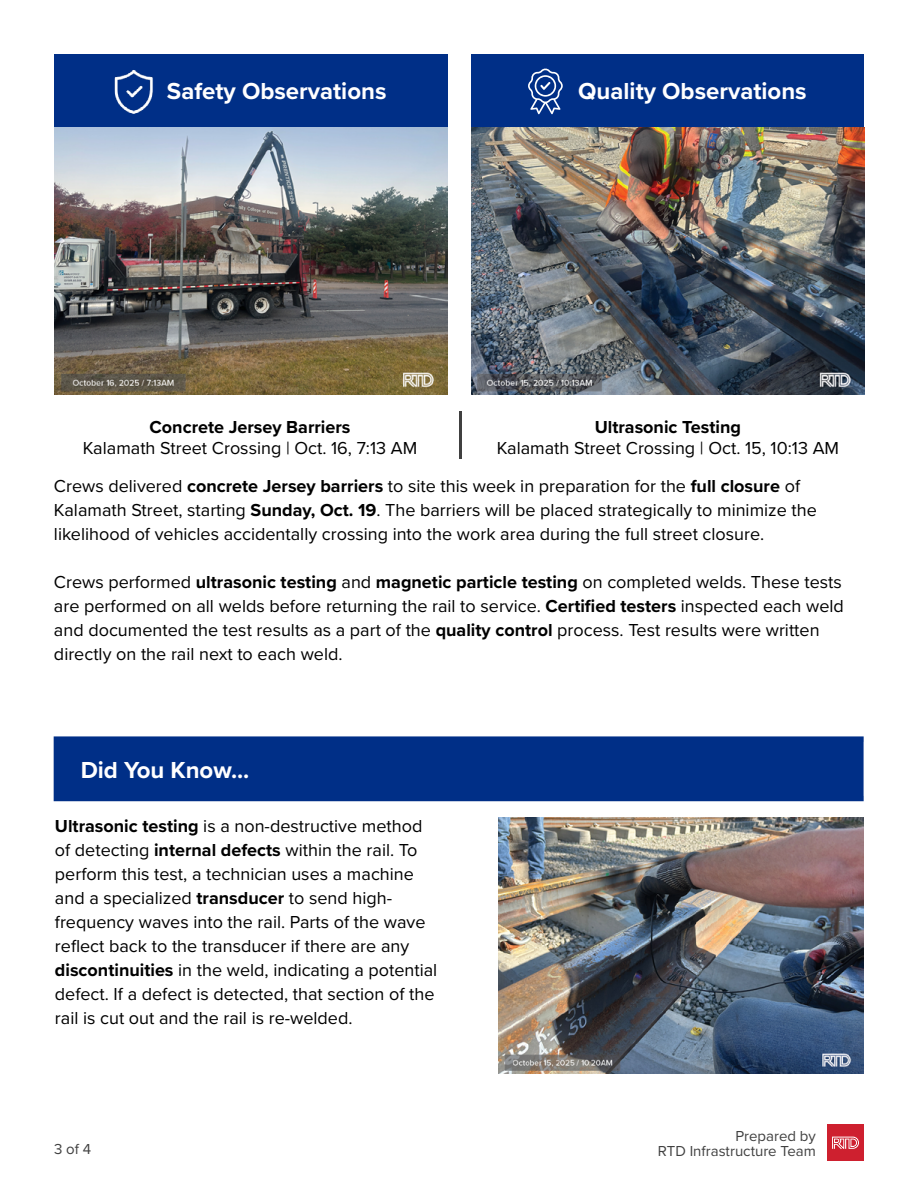
<style>
.page{position:relative;width:918px;height:1188px;background:#fff}
.page>*{position:absolute;margin:0;border:0;box-sizing:border-box;transform-origin:0 0}
.t1{font:700 24px "Proxima Nova";color:#fff}
.Paragraph_Style_1{font:18px/24px "Proxima Nova";color:#000}
.Paragraph_Style_3{font:18px/21.6px "Proxima Nova";color:#000;text-align:center}
.t2{font:15px/15px "Proxima Nova Regular 2";color:#404040;text-align:right}
.t3{font:15px "Proxima Nova";color:#404040}
.s1{font-weight:700}
</style>
<div class="page">
<div style="left:54px;top:54px;width:393px;height:75px;background:#002f87"></div>
<div style="left:471px;top:54px;width:393px;height:75px;background:#002f87"></div>
<hr style="left:459px;top:411px;width:2px;height:48px;background:#404040">
<div style="left:54px;top:736px;width:810px;height:65px;background:#002f87"></div>
<img style="left:114px;top:70px;width:39px;height:44px">
<img style="left:54px;top:127px;width:393px;height:268px">
<svg style="left:528px;top:68px;width:35px;height:46px"></svg>
<img style="left:471px;top:127px;width:393px;height:268px">
<img style="left:498px;top:818px;width:366px;height:256px">
<div style="left:827px;top:1124px;width:37px;height:37px;background:#ce202f"></div>
<svg style="left:832px;top:1137px;width:27px;height:12px"></svg>
<p class="t1" style="left:167px;top:73px;width:221px">Safety Observations</p>
<p class="t1" style="left:578px;top:73px;width:230px">Quality Observations</p>
<p class="Paragraph_Style_3" style="left:497px;top:415px;width:344px"><span class="s1">Ultrasonic Testing<br></span>Kalamath Street Crossing | Oct. 15, 10:13 AM</p>
<p class="Paragraph_Style_1" style="left:54px;top:473px;width:764px">Crews delivered <span class="s1">concrete Jersey barriers</span> to site this week in preparation for the <span class="s1">full closure</span> of<br>Kalamath Street, starting <span class="s1">Sunday, Oct. 19</span>. The barriers will be placed strategically to minimize the likelihood of vehicles accidentally crossing into the work area during the full street closure.</p>
<p class="Paragraph_Style_1" style="left:54px;top:569px;width:791px">Crews performed <span class="s1">ultrasonic testing</span> and <span class="s1">magnetic particle testing</span> on completed welds. These tests are performed on all welds before returning the rail to service. <span class="s1">Certified testers</span> inspected each weld and documented the test results as a part of the <span class="s1">quality control</span> process. Test results were written directly on the rail next to each weld.</p>
<p class="Paragraph_Style_3" style="left:83px;top:415px;width:336px"><span class="s1">Concrete Jersey Barriers<br></span>Kalamath Street Crossing | Oct. 16, 7:13 AM</p>
<p class="t1" style="left:81px;top:752px;width:170px">Did You Know...</p>
<p class="Paragraph_Style_1" style="left:55px;top:813px;width:384px"><span class="s1">Ultrasonic testing</span> is a non-destructive method of detecting <span class="s1">internal defects</span> within the rail. To perform this test, a technician uses a machine and a specialized <span class="s1">transducer</span> to send high&shy;frequency waves into the rail. Parts of the wave reflect back to the transducer if there are any <span class="s1">discontinuities</span> in the weld, indicating a potential defect. If a defect is detected, that section of the rail is cut out and the rail is re-welded.</p>
<p class="t3" style="left:54px;top:1138px;width:39px">3 of 4</p>
<p class="t2" style="left:658px;top:1128px;width:160px">Prepared by<br>RTD Infrastructure Team</p>
</div>
